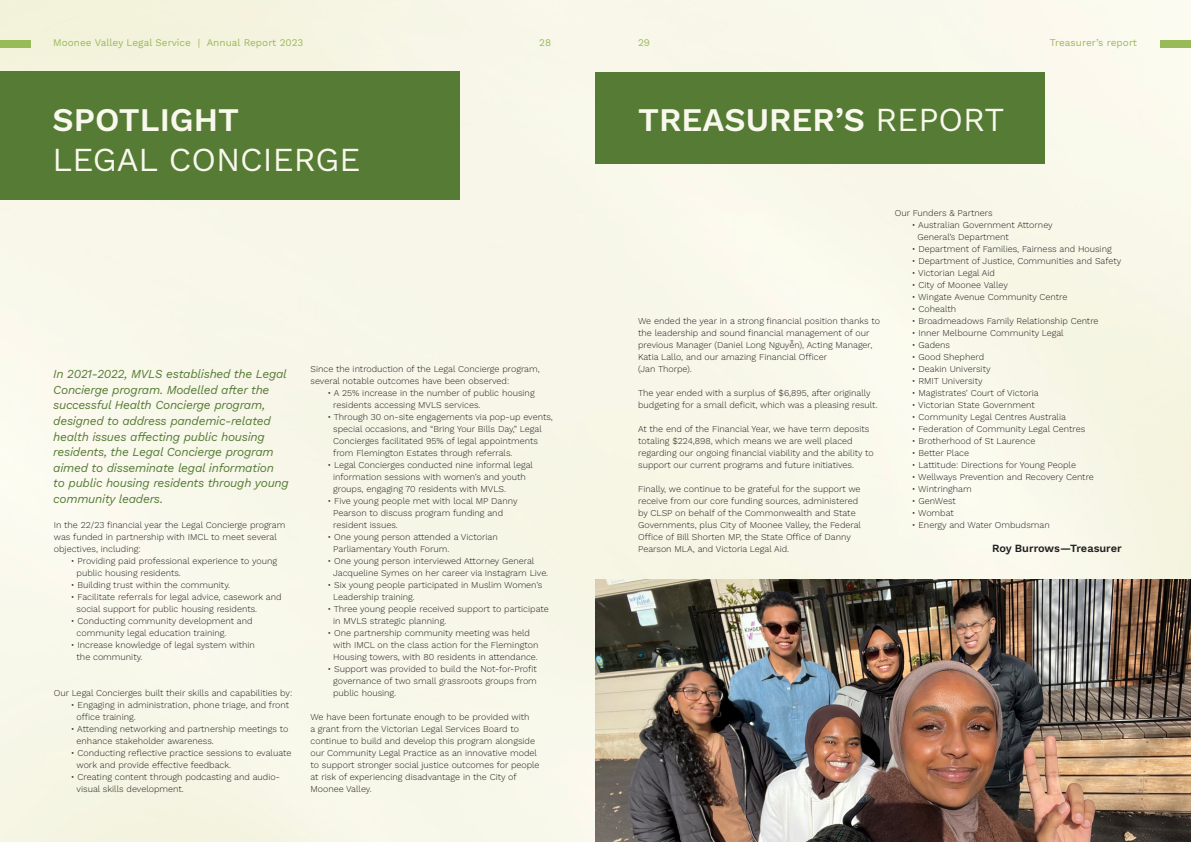
<style>
.page{position:relative;width:1191px;height:842px;background:#f8f7e9}
.page>*{position:absolute;margin:0;border:0;box-sizing:border-box;transform-origin:0 0}
.t1{font:600 33px "Work Sans";color:#f8f8ec}
.t2{font:33px "Work Sans";color:#f8f8ec}
.t3{font:italic 12px/15.6px "Work Sans";letter-spacing:-.02em;color:#567b34}
.t4{font:600 11px "Work Sans";letter-spacing:-.005em;color:#231f20}
.t5{font:10px "Work Sans";color:#98ba58}
.t6{font:300 9px/12px "Work Sans";color:#231f20}
.s1{font-weight:400}
</style>
<div class="page">
<div style="left:0;top:40px;width:31px;height:7px;background:#98ba58"></div>
<div style="left:1159px;top:40px;width:32px;height:7px;background:#98ba58"></div>
<div style="left:595px;top:72px;width:450px;height:92px;background:#567b34"></div>
<div style="left:0;top:72px;width:460px;height:128px;background:#567b34"></div>
<img style="left:595px;top:579px;width:596px;height:263px">
<p class="t5" style="left:53px;top:37px;width:252px">Moonee Valley Legal Service | Annual Report 2023</p>
<p class="t5" style="left:539px;top:37px;width:13px">28</p>
<p class="t5" style="left:638px;top:37px;width:14px">29</p>
<p class="t1" style="left:53px;top:95px;width:188px">SPOTLIGHT</p>
<p class="t1" style="left:638px;top:95px;width:368px">TREASURER’S <span class="s1">REPORT</span></p>
<p class="t2" style="left:53px;top:140px;width:309px">LEGAL CONCIERGE</p>
<p class="t5" style="left:1050px;top:37px;width:89px">Treasurer’s report</p>
<p class="t3" style="left:53px;top:365px;width:237px">In 2021-2022, MVLS established the Legal Concierge program. Modelled after the successful Health Concierge program, designed to address pandemic-related health issues affecting public housing residents, the Legal Concierge program aimed to disseminate legal information<br>to public housing residents through young community leaders.</p>
<p class="t6" style="left:54px;top:519px;width:233px">In the 22/23 financial year the Legal Concierge program was funded in partnership with IMCL to meet several objectives, including:</p>
<p class="t6" style="left:77px;top:555px;width:202px;text-indent:-6px">• Providing paid professional experience to young public housing residents.</p>
<p class="t6" style="left:71px;top:579px;width:161px">• Building trust within the community.</p>
<p class="t6" style="left:77px;top:591px;width:207px;text-indent:-6px">• Facilitate referrals for legal advice, casework and social support for public housing residents.</p>
<p class="t6" style="left:77px;top:615px;width:178px;text-indent:-6px">• Conducting community development and community legal education training.</p>
<p class="t6" style="left:77px;top:639px;width:180px;text-indent:-6px">• Increase knowledge of legal system within the community.</p>
<p class="t6" style="left:54px;top:687px;width:240px">Our Legal Concierges built their skills and capabilities by:</p>
<p class="t6" style="left:77px;top:699px;width:214px;text-indent:-6px">• Engaging in administration, phone triage, and front office training.</p>
<p class="t6" style="left:77px;top:723px;width:213px;text-indent:-6px">• Attending networking and partnership meetings to enhance stakeholder awareness.</p>
<p class="t6" style="left:77px;top:747px;width:216px;text-indent:-6px">• Conducting reflective practice sessions to evaluate work and provide effective feedback.</p>
<p class="t6" style="left:77px;top:771px;width:205px;text-indent:-6px">• Creating content through podcasting and audio&shy;visual skills development.</p>
<p class="t6" style="left:310px;top:363px;width:231px">Since the introduction of the Legal Concierge program, several notable outcomes have been observed:</p>
<p class="t6" style="left:333px;top:387px;width:203px;text-indent:-6px">• A 25% increase in the number of public housing residents accessing MVLS services.</p>
<p class="t6" style="left:333px;top:411px;width:221px;text-indent:-6px">• Through 30 on-site engagements via pop-up events, special occasions, and “Bring Your Bills Day,” Legal Concierges facilitated 95% of legal appointments from Flemington Estates through referrals.</p>
<p class="t6" style="left:333px;top:459px;width:201px;text-indent:-6px">• Legal Concierges conducted nine informal legal information sessions with women’s and youth groups, engaging 70 residents with MVLS.</p>
<p class="t6" style="left:333px;top:495px;width:186px;text-indent:-6px">• Five young people met with local MP Danny<br>Pearson to discuss program funding and resident issues.</p>
<p class="t6" style="left:333px;top:531px;width:166px;text-indent:-6px">• One young person attended a Victorian<br>Parliamentary Youth Forum.</p>
<p class="t6" style="left:333px;top:555px;width:217px;text-indent:-6px">• One young person interviewed Attorney General<br>Jacqueline Symes on her career via Instagram Live.</p>
<p class="t6" style="left:333px;top:579px;width:211px;text-indent:-6px">• Six young people participated in Muslim Women’s<br>Leadership training.</p>
<p class="t6" style="left:333px;top:603px;width:217px;text-indent:-6px">• Three young people received support to participate in MVLS strategic planning.</p>
<p class="t6" style="left:333px;top:627px;width:207px;text-indent:-6px">• One partnership community meeting was held with IMCL on the class action for the Flemington<br>Housing towers, with 80 residents in attendance.</p>
<p class="t6" style="left:333px;top:663px;width:205px;text-align:justify;text-indent:-6px">• Support was provided to build the Not-for-Profit governance of two small grassroots groups from public housing.</p>
<p class="t6" style="left:310px;top:711px;width:231px">We have been fortunate enough to be provided with<br>a grant from the Victorian Legal Services Board to continue to build and develop this program alongside our Community Legal Practice as an innovative model to support stronger social justice outcomes for people at risk of experiencing disadvantage in the City of Moonee Valley.</p>
<p class="t6" style="left:638px;top:315px;width:243px">We ended the year in a strong financial position thanks to the leadership and sound financial management of our previous Manager (Daniel Long Nguyễn), Acting Manager, Katia Lallo, and our amazing Financial Officer<br>(Jan Thorpe).</p>
<p class="t6" style="left:638px;top:387px;width:241px">The year ended with a surplus of $6,895, after originally budgeting for a small deficit, which was a pleasing result.</p>
<p class="t6" style="left:638px;top:423px;width:237px">At the end of the Financial Year, we have term deposits totaling $224,898, which means we are well placed regarding our ongoing financial viability and the ability to support our current programs and future initiatives.</p>
<p class="t6" style="left:638px;top:483px;width:224px">Finally, we continue to be grateful for the support we receive from our core funding sources, administered by CLSP on behalf of the Commonwealth and State Governments, plus City of Moonee Valley, the Federal Office of Bill Shorten MP, the State Office of Danny Pearson MLA, and Victoria Legal Aid.</p>
<p class="t6" style="left:894px;top:207px;width:99px">Our Funders &amp; Partners</p>
<p class="t6" style="left:917px;top:219px;width:137px;text-indent:-6px">• Australian Government Attorney<br>General’s Department</p>
<p class="t6" style="left:911px;top:243px;width:201px">• Department of Families, Fairness and Housing</p>
<p class="t6" style="left:911px;top:255px;width:211px">• Department of Justice, Communities and Safety</p>
<p class="t6" style="left:911px;top:267px;width:85px">• Victorian Legal Aid</p>
<p class="t6" style="left:911px;top:279px;width:98px">• City of Moonee Valley</p>
<p class="t6" style="left:911px;top:291px;width:157px">• Wingate Avenue Community Centre</p>
<p class="t6" style="left:911px;top:303px;width:46px">• Cohealth</p>
<p class="t6" style="left:911px;top:315px;width:188px">• Broadmeadows Family Relationship Centre</p>
<p class="t6" style="left:911px;top:327px;width:153px">• Inner Melbourne Community Legal</p>
<p class="t6" style="left:911px;top:339px;width:40px">• Gadens</p>
<p class="t6" style="left:911px;top:351px;width:74px">• Good Shepherd</p>
<p class="t6" style="left:911px;top:363px;width:80px">• Deakin University</p>
<p class="t6" style="left:911px;top:375px;width:72px">• RMIT University</p>
<p class="t6" style="left:911px;top:387px;width:128px">• Magistrates’ Court of Victoria</p>
<p class="t6" style="left:911px;top:399px;width:125px">• Victorian State Government</p>
<p class="t6" style="left:911px;top:411px;width:156px">• Community Legal Centres Australia</p>
<p class="t6" style="left:911px;top:423px;width:175px">• Federation of Community Legal Centres</p>
<p class="t6" style="left:911px;top:435px;width:125px">• Brotherhood of St Laurence</p>
<p class="t6" style="left:911px;top:447px;width:59px">• Better Place</p>
<p class="t6" style="left:911px;top:459px;width:166px">• Lattitude: Directions for Young People</p>
<p class="t6" style="left:911px;top:471px;width:184px">• Wellways Prevention and Recovery Centre</p>
<p class="t6" style="left:911px;top:483px;width:61px">• Wintringham</p>
<p class="t6" style="left:911px;top:495px;width:46px">• GenWest</p>
<p class="t6" style="left:911px;top:507px;width:44px">• Wombat</p>
<p class="t6" style="left:911px;top:519px;width:139px">• Energy and Water Ombudsman</p>
<p class="t4" style="left:992px;top:540px;width:131px">Roy Burrows—Treasurer</p>
</div>
